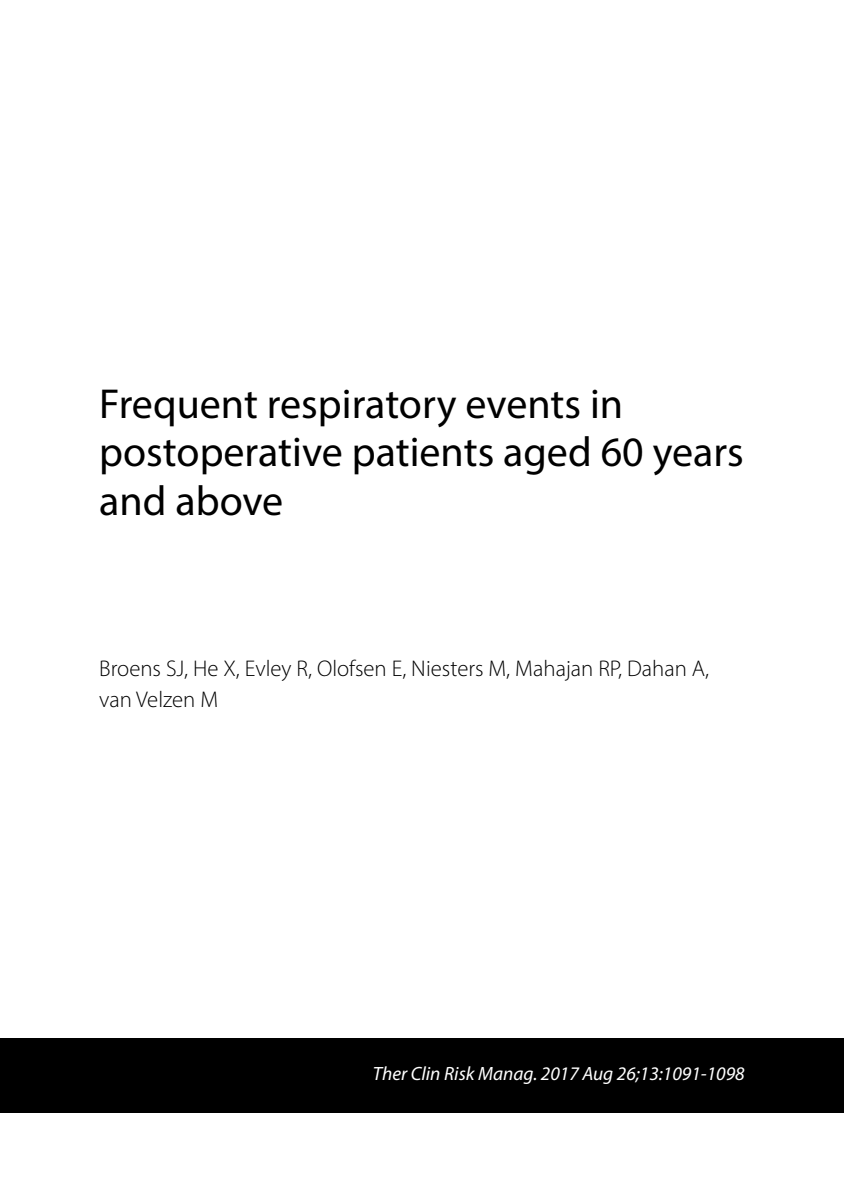
<style>
.page{position:relative;width:844px;height:1191px;background:#fff}
.page>*{position:absolute;margin:0;border:0;box-sizing:border-box;transform-origin:0 0}
.t1{font:42px/48.3px "Myriad Pro";color:#000}
.t2{font:300 22.75px/31.5px "Myriad Pro";color:#000}
.t3{font:italic 19.25px "Myriad Pro";color:#fff}
</style>
<div class="page">
<div style="left:0;top:1038px;width:843px;height:75px;background:#000"></div>
<p class="t1" style="left:99px;top:379px;width:645px">Frequent respiratory events in postoperative patients aged 60 years and above</p>
<p class="t2" style="left:99px;top:652px;width:611px">Broens SJ, He X, Evley R, Olofsen E, Niesters M, Mahajan RP, Dahan A, van Velzen M</p>
<p class="t3" style="left:373px;top:1061px;width:373px">Ther Clin Risk Manag. 2017 Aug 26;13:1091-1098</p>
</div>
